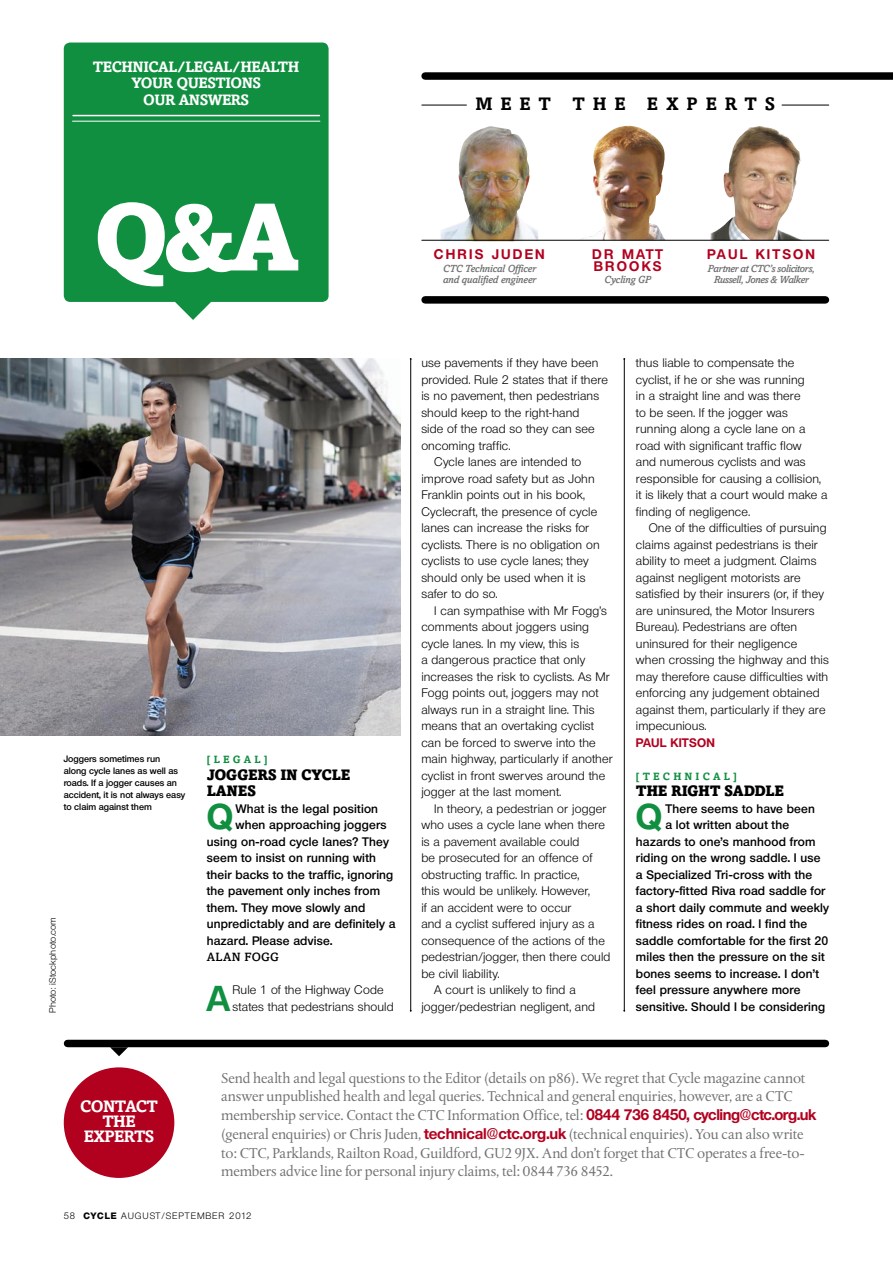
<style>
.page{position:relative;width:893px;height:1263px;background:#fff}
.page>*{position:absolute;margin:0;border:0;box-sizing:border-box;transform-origin:0 0}
._1stPara{font:900 94.5px "Amasis";color:#fff}
.Answer_2ndPara{font:700 34.95px "Olnova";color:#118f40}
.t1{font:700 18px "Amasis";letter-spacing:.435em;color:#000}
.t2{font:700 16.5px "Amasis";letter-spacing:-.04em;color:#fff}
.Answer_2ndPara-2{font:15px/18.8px "Albertina";letter-spacing:-.015em;color:#707172}
.t3{font:700 15px "Amasis";letter-spacing:-.035em;color:#fff}
.QandA_-_letter_title{font:900 15px/16.5px "Amasis";letter-spacing:-.025em;color:#000}
.t4{font:700 13.5px/12px "Olnova";letter-spacing:.16em;color:#b2001f}
.Answer_2ndPara-3{font:12px/16.5px "Olnova";letter-spacing:.01em;color:#000}
.Answer_2ndPara-4{font:600 12px "Olnova";letter-spacing:.015em;color:#000}
.Answer_2ndPara-5{font:500 12px "Amasis";letter-spacing:.025em;color:#000}
.t5{font:italic 500 10.5px/11.2px "Amasis";letter-spacing:-.03em;color:#707172}
.t6{font:italic 500 10.5px/11.2px "Amasis";letter-spacing:-.05em;color:#707172;text-align:center}
.QandA_-_letter_title-2{font:700 10.5px "Amasis";letter-spacing:.3em;color:#118f40}
.t7{font:600 9px/12px "Olnova";color:#000}
.Pic_caption{font:9px "Olnova";letter-spacing:.1em;color:#000}
.Pic_caption-2{font:9px "Olnova";letter-spacing:.02em;color:#000}
.s1{font-weight:700;color:#b2001f}
.s2{font-family:"Olnova";font-weight:700;color:#b2001f}
.s3{font-weight:800}
</style>
<div class="page">
<div style="left:64px;top:43px;width:265px;height:259px;background:#118f40;border-radius:6px"></div>
<svg style="left:175px;top:302px;width:36px;height:18px"></svg>
<div style="left:425px;top:72px;width:468px;height:8px;background:#000"></div>
<div style="left:425px;top:296px;width:400px;height:8px;background:#000"></div>
<img style="left:440px;top:126px;width:98px;height:114px">
<img style="left:579px;top:126px;width:91px;height:114px">
<img style="left:710px;top:126px;width:94px;height:114px">
<hr style="left:422px;top:240px;width:407px;height:1px;background:#000">
<hr style="left:422px;top:105px;width:44px;height:1px;background:#000">
<hr style="left:782px;top:105px;width:47px;height:1px;background:#000">
<div style="left:68px;top:1040px;width:757px;height:7px;background:#000"></div>
<svg style="left:110px;top:1047px;width:18px;height:9px"></svg>
<div style="left:64px;top:1067px;width:110px;height:111px;background:#b2001f;border-radius:50%"></div>
<hr style="left:624px;top:359px;width:1px;height:652px;background:#000">
<hr style="left:410px;top:359px;width:1px;height:652px;background:#000">
<img style="left:0;top:358px;width:400px;height:378px">
<hr style="left:73px;top:121px;width:247px;height:1px;background:#fff">
<hr style="left:73px;top:115px;width:246px;height:1px;background:#fff">
<p class="t3" style="left:93px;top:58px;width:112px">TECHNICAL/LEGAL</p>
<p class="t3" style="left:232px;top:58px;width:31px">/HEALTH</p>
<p class="t3" style="left:131px;top:74px;width:130px">YOUR QUESTIONS</p>
<p class="t3" style="left:143px;top:91px;width:89px">OUR ANSWERS</p>
<p class="t1" style="left:475px;top:93px;width:301px">MEET THE EXPERTS</p>
<p class="_1stPara" style="left:93px;top:178px;width:207px">Q&amp;A</p>
<p class="t4" style="left:434px;top:248px;width:112px">CHRIS JUDEN</p>
<p class="t5" style="left:443px;top:263px;width:95px">CTC Technical Officer and qualified engineer</p>
<p class="t4" style="left:592px;top:248px;width:72px">DR MATT<br>BROOKS</p>
<p class="t5" style="left:604px;top:274px;width:48px">Cycling GP</p>
<p class="t4" style="left:707px;top:248px;width:109px">PAUL KITSON</p>
<p class="t6" style="left:708px;top:263px;width:109px">Partner at CTC’s solicitors,<br>Russell, Jones &amp; Walker</p>
<p class="t7" style="left:64px;top:753px;width:123px">Joggers sometimes run along cycle lanes as well as roads. If a jogger causes an accident, it is not always easy to claim against them</p>
<p class="Pic_caption-2" style="left:47px;top:1013px;width:97px;rotate:-90deg">Photo: iStockphoto.com</p>
<p class="QandA_-_letter_title-2" style="left:207px;top:753px;width:62px">[LEGAL]</p>
<p class="QandA_-_letter_title" style="left:207px;top:766px;width:145px">JOGGERS IN CYCLE<br>LANES</p>
<p class="Answer_2ndPara" style="left:207px;top:796px;width:28px">Q</p>
<p class="Answer_2ndPara-4" style="left:235px;top:801px;width:144px">What is the legal position</p>
<p class="Answer_2ndPara-4" style="left:235px;top:818px;width:153px">when approaching joggers</p>
<p class="Answer_2ndPara-4" style="left:207px;top:834px;width:183px">using on-road cycle lanes? They</p>
<p class="Answer_2ndPara-4" style="left:207px;top:851px;width:171px">seem to insist on running with</p>
<p class="Answer_2ndPara-4" style="left:207px;top:867px;width:188px">their backs to the traffic, ignoring</p>
<p class="Answer_2ndPara-4" style="left:207px;top:884px;width:175px">the pavement only inches from</p>
<p class="Answer_2ndPara-4" style="left:207px;top:900px;width:160px">them. They move slowly and</p>
<p class="Answer_2ndPara-4" style="left:207px;top:917px;width:190px">unpredictably and are definitely a</p>
<p class="Answer_2ndPara-4" style="left:207px;top:933px;width:127px">hazard. Please advise.</p>
<p class="Answer_2ndPara-5" style="left:207px;top:950px;width:74px">ALAN FOGG</p>
<p class="Answer_2ndPara" style="left:207px;top:977px;width:25px">A</p>
<p class="Answer_2ndPara-3" style="left:233px;top:982px;width:163px">Rule 1 of the Highway Code states that pedestrians should</p>
<p class="Answer_2ndPara-3" style="left:421px;top:355px;width:188px">use pavements if they have been provided. Rule 2 states that if there is no pavement, then pedestrians should keep to the right-hand<br>side of the road so they can see oncoming traffic.</p>
<p class="Answer_2ndPara-3" style="left:421px;top:454px;width:180px;text-indent:13px">Cycle lanes are intended to improve road safety but as John<br>Franklin points out in his book,<br>Cyclecraft, the presence of cycle lanes can increase the risks for cyclists. There is no obligation on cyclists to use cycle lanes; they should only be used when it is safer to do so.</p>
<p class="Answer_2ndPara-3" style="left:421px;top:602px;width:193px;text-indent:13px">I can sympathise with Mr Fogg’s comments about joggers using cycle lanes. In my view, this is<br>a dangerous practice that only increases the risk to cyclists. As Mr<br>Fogg points out, joggers may not always run in a straight line. This means that an overtaking cyclist can be forced to swerve into the main highway, particularly if another cyclist in front swerves around the jogger at the last moment.</p>
<p class="Answer_2ndPara-3" style="left:421px;top:800px;width:191px;text-indent:13px">In theory, a pedestrian or jogger who uses a cycle lane when there is a pavement available could<br>be prosecuted for an offence of obstructing traffic. In practice,<br>this would be unlikely. However,<br>if an accident were to occur<br>and a cyclist suffered injury as a consequence of the actions of the pedestrian/jogger, then there could be civil liability.</p>
<p class="Answer_2ndPara-3" style="left:421px;top:982px;width:175px;text-align:center">A court is unlikely to find a jogger/pedestrian negligent, and</p>
<p class="Answer_2ndPara-3" style="left:636px;top:355px;width:193px">thus liable to compensate the cyclist, if he or she was running<br>in a straight line and was there<br>to be seen. If the jogger was running along a cycle lane on a road with significant traffic flow<br>and numerous cyclists and was responsible for causing a collision, it is likely that a court would make a finding of negligence.</p>
<p class="Answer_2ndPara-3" style="left:636px;top:520px;width:194px;text-indent:13px">One of the difficulties of pursuing claims against pedestrians is their ability to meet a judgment. Claims against negligent motorists are satisfied by their insurers (or, if they are uninsured, the Motor Insurers<br>Bureau). Pedestrians are often uninsured for their negligence when crossing the highway and this may therefore cause difficulties with enforcing any judgement obtained against them, particularly if they are impecunious.<br><span class="s1">PAUL KITSON</span></p>
<p class="QandA_-_letter_title-2" style="left:636px;top:770px;width:102px">[TECHNICAL ]</p>
<p class="QandA_-_letter_title" style="left:636px;top:782px;width:150px">THE RIGHT SADDLE</p>
<p class="Answer_2ndPara" style="left:636px;top:796px;width:28px">Q</p>
<p class="Answer_2ndPara-4" style="left:665px;top:801px;width:151px">There seems to have been</p>
<p class="Answer_2ndPara-4" style="left:665px;top:818px;width:125px">a lot written about the</p>
<p class="Answer_2ndPara-4" style="left:636px;top:834px;width:181px">hazards to one’s manhood from</p>
<p class="Answer_2ndPara-4" style="left:636px;top:851px;width:186px">riding on the wrong saddle. I use</p>
<p class="Answer_2ndPara-4" style="left:636px;top:867px;width:178px">a Specialized Tri-cross with the</p>
<p class="Answer_2ndPara-4" style="left:636px;top:884px;width:191px">factory-fitted Riva road saddle for</p>
<p class="Answer_2ndPara-4" style="left:636px;top:900px;width:195px">a short daily commute and weekly</p>
<p class="Answer_2ndPara-4" style="left:636px;top:917px;width:173px">fitness rides on road. I find the</p>
<p class="Answer_2ndPara-4" style="left:636px;top:933px;width:194px">saddle comfortable for the first 20</p>
<p class="Answer_2ndPara-4" style="left:636px;top:950px;width:190px">miles then the pressure on the sit</p>
<p class="Answer_2ndPara-4" style="left:636px;top:966px;width:184px">bones seems to increase. I don’t</p>
<p class="Answer_2ndPara-4" style="left:636px;top:983px;width:166px">feel pressure anywhere more</p>
<p class="Answer_2ndPara-4" style="left:636px;top:999px;width:191px">sensitive. Should I be considering</p>
<p class="t2" style="left:80px;top:1096px;width:13px">CON</p>
<p class="t2" style="left:115px;top:1096px;width:45px">TACT</p>
<p class="t2" style="left:102px;top:1111px;width:35px">THE</p>
<p class="t2" style="left:84px;top:1126px;width:72px">EXPERTS</p>
<p class="Answer_2ndPara-2" style="left:221px;top:1068px;width:597px">Send health and legal questions to the Editor (details on p86). We regret that Cycle magazine cannot answer unpublished health and legal queries. Technical and general enquiries, however, are a CTC membership service. Contact the CTC Information Office, tel: <span class="s2">0844 736 8450, CYCLING@CTC.ORG.UK </span>(general enquiries) or Chris Juden, <span class="s2">TECHNICAL@CTC.ORG.UK</span> (technical enquiries). You can also write to: CTC, Parklands, Railton Road, Guildford, GU2 9JX. And don’t forget that CTC operates a free-to&shy;members advice line for personal injury claims, tel: 0844 736 8452.</p>
<p class="Pic_caption" style="left:64px;top:1210px;width:189px">58 <span class="s3">CYCLE</span> august/september 2012</p>
</div>
